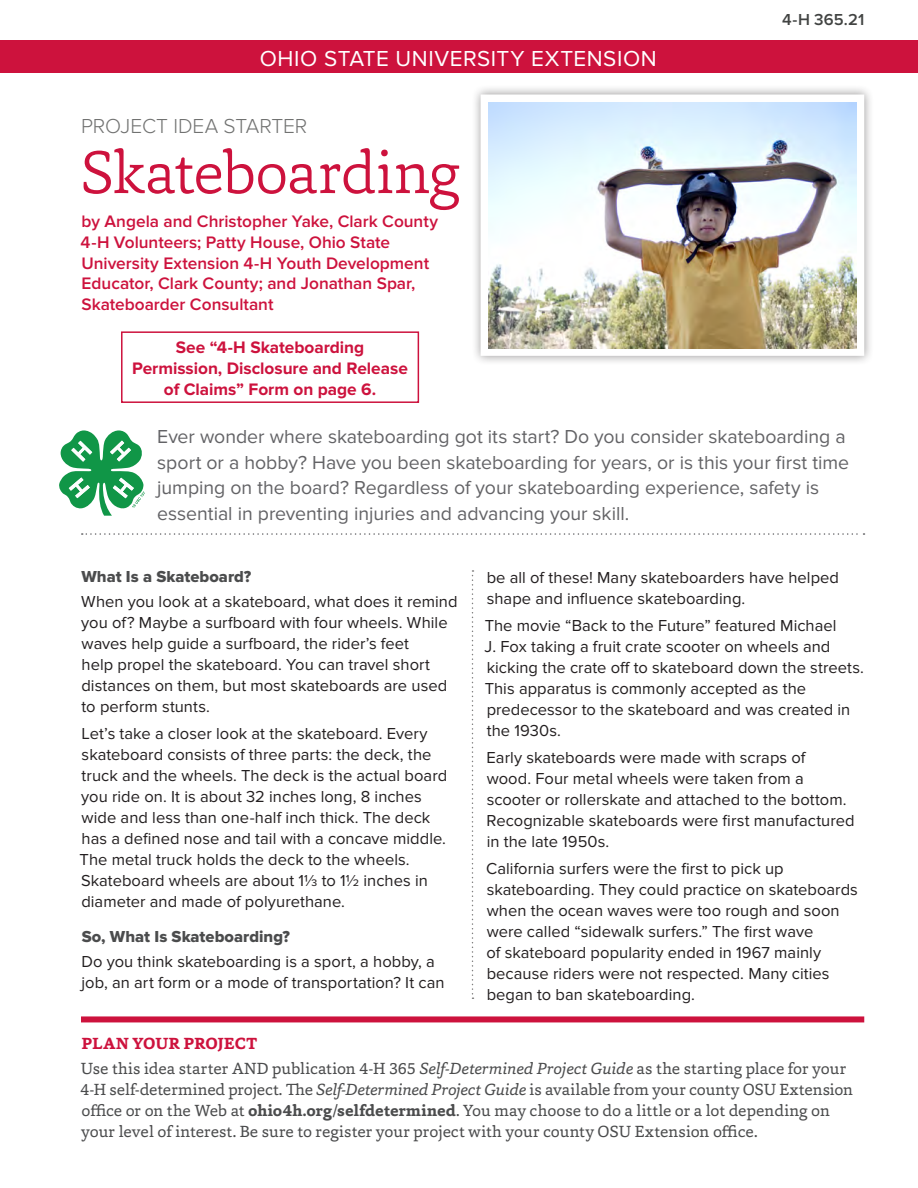
<style>
.page{position:relative;width:918px;height:1188px;background:#fff}
.page>*{position:absolute;margin:0;border:0;box-sizing:border-box;transform-origin:0 0}
.t1{font:300 61.5px "Capita";letter-spacing:-.025em;color:#cd123d}
.unit_identifier{font:22.5px "Proxima Nova";letter-spacing:.025em;color:#fff}
.Project_Idea_Starter{font:300 21px "Proxima Nova";letter-spacing:-.005em;color:#717271}
.Intro_paragraph{font:19.5px/25.5px "Proxima Nova";color:#636366}
.Author{font:600 17.25px/20.7px "Proxima Nova";color:#cd123d}
.Author-2{font:700 17.25px/20.7px "Proxima Nova";color:#cd123d;text-align:center}
.Body_Text_-_no_inden{font:16.5px/21px "Proxima Nova";color:#231f20}
.Front_Footer_Text{font:16.5px/21px "Capita";letter-spacing:-.005em;color:#4b4c4d}
.S2_-_body_text_subhe{font:16.5px "Proxima Nova Extrabld";color:#4b4c4d}
.S5_-_serif_subhead{font:700 16.5px "Capita";letter-spacing:.005em;color:#cd123d}
.Identification_Numbe{font:600 16.5px "Proxima Nova";color:#424443}
.s1{font-style:italic}
.s2{font-weight:700}
</style>
<div class="page">
<div style="left:81px;top:1016px;width:783px;height:6px;background:#cd123d"></div>
<svg style="left:82px;top:533px;width:783px;height:2px"></svg>
<svg style="left:59px;top:430px;width:86px;height:86px"></svg>
<svg style="left:472px;top:570px;width:1px;height:429px"></svg>
<div style="left:121px;top:331px;width:298px;height:72px;border:2px solid #cd123d"></div>
<div style="left:471px;top:85px;width:403px;height:280px;background:#231f20;opacity:.45"></div>
<svg style="left:481px;top:94px;width:383px;height:262px"></svg>
<img style="left:489px;top:102px;width:368px;height:246px">
<div style="left:0;top:40px;width:918px;height:33px;background:#cd123d"></div>
<p class="unit_identifier" style="left:260px;top:45px;width:398px">OHIO STATE UNIVERSITY EXTENSION</p>
<p class="Project_Idea_Starter" style="left:81px;top:114px;width:228px">PROJECT IDEA STARTER</p>
<p class="t1" style="left:80px;top:132px;width:382px">Skateboarding</p>
<p class="Author" style="left:81px;top:212px;width:359px">by Angela and Christopher Yake, Clark County 4-H Volunteers; Patty House, Ohio State University Extension 4-H Youth Development Educator, Clark County; and Jonathan Spar, Skateboarder Consultant</p>
<p class="Author-2" style="left:132px;top:338px;width:277px">See “4-H Skateboarding<br>Permission, Disclosure and Release of Claims” Form on page 6.</p>
<p class="Identification_Numbe" style="left:782px;top:10px;width:83px">4-H 365.21</p>
<p class="Intro_paragraph" style="left:157px;top:424px;width:694px">Ever wonder where skateboarding got its start? Do you consider skateboarding a sport or a hobby? Have you been skateboarding for years, or is this your first time jumping on the board? Regardless of your skateboarding experience, safety is essential in preventing injuries and advancing your skill.</p>
<p class="S2_-_body_text_subhe" style="left:81px;top:567px;width:171px">What Is a Skateboard?</p>
<p class="Body_Text_-_no_inden" style="left:81px;top:591px;width:378px">When you look at a skateboard, what does it remind you of? Maybe a surfboard with four wheels. While waves help guide a surfboard, the rider’s feet<br>help propel the skateboard. You can travel short distances on them, but most skateboards are used to perform stunts.</p>
<p class="Body_Text_-_no_inden" style="left:80px;top:723px;width:369px">Let’s take a closer look at the skateboard. Every skateboard consists of three parts: the deck, the truck and the wheels. The deck is the actual board you ride on. It is about 32 inches long, 8 inches wide and less than one-half inch thick. The deck has a defined nose and tail with a concave middle.<br>The metal truck holds the deck to the wheels.<br>Skateboard wheels are about 1⅓ to 1½ inches in diameter and made of polyurethane.</p>
<p class="S2_-_body_text_subhe" style="left:82px;top:927px;width:210px">So, What Is Skateboarding?</p>
<p class="Body_Text_-_no_inden" style="left:82px;top:952px;width:365px">Do you think skateboarding is a sport, a hobby, a job, an art form or a mode of transportation? It can</p>
<p class="Body_Text_-_no_inden" style="left:487px;top:567px;width:354px">be all of these! Many skateboarders have helped shape and influence skateboarding.</p>
<p class="Body_Text_-_no_inden" style="left:485px;top:615px;width:381px">The movie “Back to the Future” featured Michael<br>J. Fox taking a fruit crate scooter on wheels and kicking the crate off to skateboard down the streets.<br>This apparatus is commonly accepted as the predecessor to the skateboard and was created in the 1930s.</p>
<p class="Body_Text_-_no_inden" style="left:487px;top:747px;width:369px">Early skateboards were made with scraps of<br>wood. Four metal wheels were taken from a scooter or rollerskate and attached to the bottom.<br>Recognizable skateboards were first manufactured in the late 1950s.</p>
<p class="Body_Text_-_no_inden" style="left:486px;top:858px;width:373px">California surfers were the first to pick up skateboarding. They could practice on skateboards when the ocean waves were too rough and soon were called “sidewalk surfers.” The first wave<br>of skateboard popularity ended in 1967 mainly because riders were not respected. Many cities began to ban skateboarding.</p>
<p class="S5_-_serif_subhead" style="left:82px;top:1032px;width:177px">PLAN YOUR PROJECT</p>
<p class="Front_Footer_Text" style="left:80px;top:1057px;width:774px">Use this idea starter AND publication 4-H 365 <span class="s1">Self-Determined Project Guide</span> as the starting place for your 4-H self-determined project. The <span class="s1">Self-Determined Project Guide</span> is available from your county OSU Extension office or on the Web at <span class="s2">ohio4h.org/selfdetermined</span>. You may choose to do a little or a lot depending on your level of interest. Be sure to register your project with your county OSU Extension office.</p>
</div>
